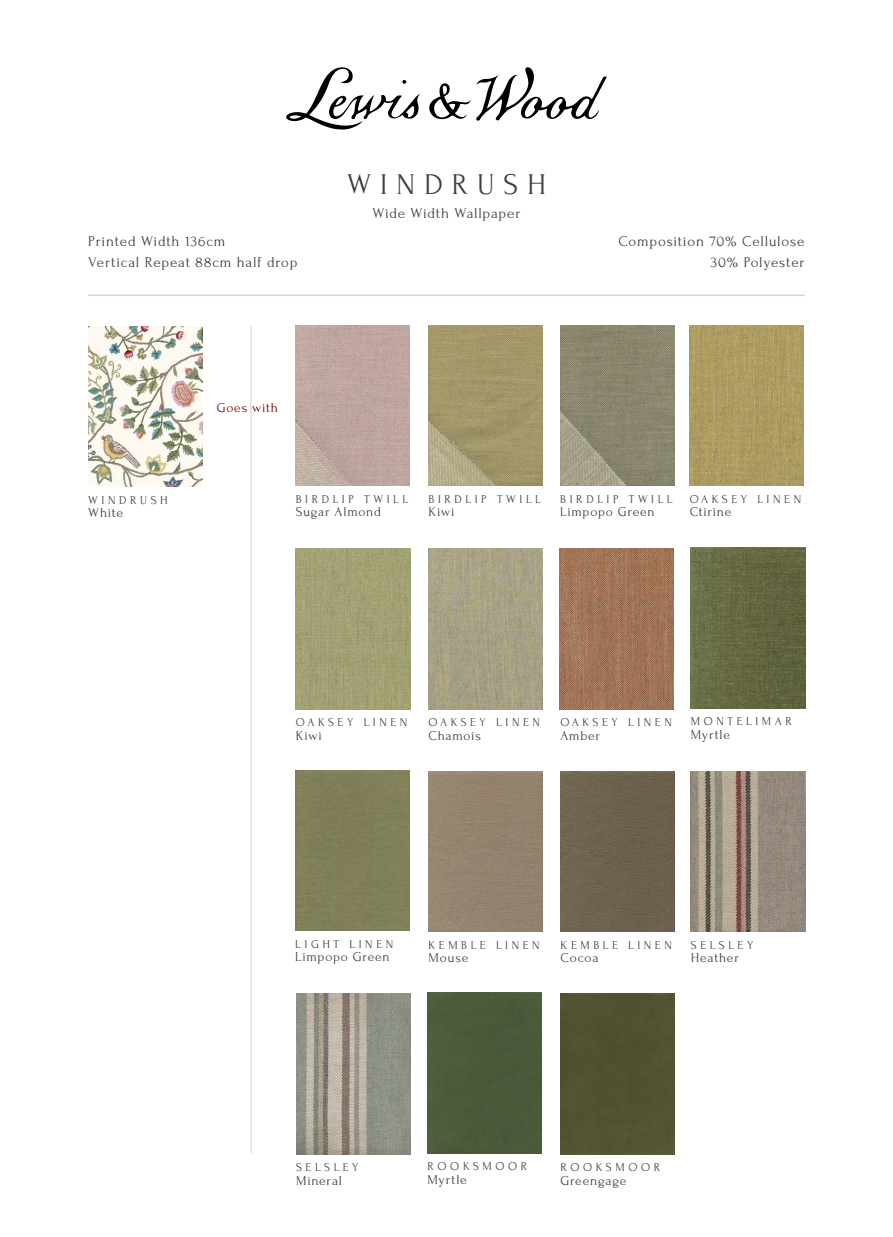
<style>
.page{position:relative;width:893px;height:1237px;background:#fff}
.page>*{position:absolute;margin:0;border:0;box-sizing:border-box;transform-origin:0 0}
.t1{font:30px "Forum";letter-spacing:.3em;color:#3d3d3b}
.t2{font:15px/21px "Forum";letter-spacing:.05em;color:#3d3d3b;text-align:right}
.t3{font:13.5px "Forum";letter-spacing:.06em;color:#3d3d3b}
.t4{font:13.5px "Forum";letter-spacing:.065em;color:#780000}
.t5{font:12px "Forum";letter-spacing:.3em;color:#3d3d3b}
</style>
<div class="page">
<hr style="left:88px;top:294px;width:717px;height:2px;background:#dbd3c5">
<hr style="left:250px;top:326px;width:2px;height:826px;background:#e6e0d6">
<svg style="left:286px;top:67px;width:134px;height:62px"></svg>
<svg style="left:429px;top:67px;width:178px;height:54px"></svg>
<img style="left:88px;top:326px;width:114px;height:160px">
<img style="left:691px;top:771px;width:114px;height:160px">
<img style="left:296px;top:993px;width:114px;height:160px">
<img style="left:296px;top:325px;width:114px;height:160px">
<img style="left:560px;top:325px;width:115px;height:160px">
<img style="left:428px;top:325px;width:115px;height:160px">
<img style="left:690px;top:325px;width:114px;height:160px">
<img style="left:296px;top:548px;width:114px;height:161px">
<img style="left:428px;top:548px;width:115px;height:161px">
<img style="left:559px;top:548px;width:115px;height:161px">
<div style="left:560px;top:771px;width:115px;height:160px;background:#6d624f"></div>
<div style="left:428px;top:771px;width:115px;height:160px;background:#94836e"></div>
<div style="left:427px;top:992px;width:115px;height:160px;background:#4b5a3a"></div>
<div style="left:560px;top:993px;width:115px;height:160px;background:#525230"></div>
<img style="left:691px;top:547px;width:114px;height:160px">
<div style="left:295px;top:770px;width:114px;height:160px;background:#807f59"></div>
<p class="t2" style="left:88px;top:231px;width:211px;text-align:left">Printed Width 136cm<br>Vertical Repeat 88cm half drop</p>
<h1 class="t1" style="left:347px;top:168px;width:200px">WINDRUSH</h1>
<p class="t2" style="left:373px;top:203px;width:149px">Wide Width Wallpaper</p>
<p class="t2" style="left:618px;top:231px;width:188px">Composition 70% Cellulose<br>30% Polyester</p>
<p class="t5" style="left:88px;top:493px;width:81px">WINDRUSH</p>
<p class="t3" style="left:88px;top:505px;width:36px">White</p>
<p class="t4" style="left:217px;top:401px;width:63px">Goes with</p>
<p class="t5" style="left:296px;top:492px;width:114px">BIRDLIP TWILL</p>
<p class="t3" style="left:296px;top:504px;width:87px">Sugar Almond</p>
<p class="t5" style="left:428px;top:492px;width:114px">BIRDLIP TWILL</p>
<p class="t3" style="left:428px;top:504px;width:27px">Kiwi</p>
<p class="t5" style="left:560px;top:492px;width:114px">BIRDLIP TWILL</p>
<p class="t3" style="left:560px;top:504px;width:96px">Limpopo Green</p>
<p class="t5" style="left:690px;top:492px;width:113px">OAKSEY LINEN</p>
<p class="t3" style="left:690px;top:504px;width:43px">Ctirine</p>
<p class="t5" style="left:296px;top:715px;width:113px">OAKSEY LINEN</p>
<p class="t3" style="left:296px;top:728px;width:27px">Kiwi</p>
<p class="t5" style="left:428px;top:715px;width:113px">OAKSEY LINEN</p>
<p class="t3" style="left:428px;top:728px;width:54px">Chamois</p>
<p class="t5" style="left:560px;top:715px;width:113px">OAKSEY LINEN</p>
<p class="t3" style="left:560px;top:728px;width:41px">Amber</p>
<p class="t5" style="left:691px;top:714px;width:103px">MONTELIMAR</p>
<p class="t3" style="left:691px;top:726px;width:41px">Myrtle</p>
<p class="t5" style="left:295px;top:937px;width:99px">LIGHT LINEN</p>
<p class="t3" style="left:295px;top:949px;width:96px">Limpopo Green</p>
<p class="t5" style="left:428px;top:938px;width:113px">KEMBLE LINEN</p>
<p class="t3" style="left:428px;top:950px;width:41px">Mouse</p>
<p class="t5" style="left:561px;top:938px;width:113px">KEMBLE LINEN</p>
<p class="t3" style="left:561px;top:950px;width:39px">Cocoa</p>
<p class="t5" style="left:691px;top:938px;width:64px">SELSLEY</p>
<p class="t3" style="left:691px;top:950px;width:49px">Heather</p>
<p class="t5" style="left:296px;top:1160px;width:64px">SELSLEY</p>
<p class="t3" style="left:296px;top:1172px;width:47px">Mineral</p>
<p class="t5" style="left:427px;top:1159px;width:101px">ROOKSMOOR</p>
<p class="t3" style="left:427px;top:1171px;width:41px">Myrtle</p>
<p class="t5" style="left:560px;top:1160px;width:101px">ROOKSMOOR</p>
<p class="t3" style="left:560px;top:1172px;width:67px">Greengage</p>
</div>
